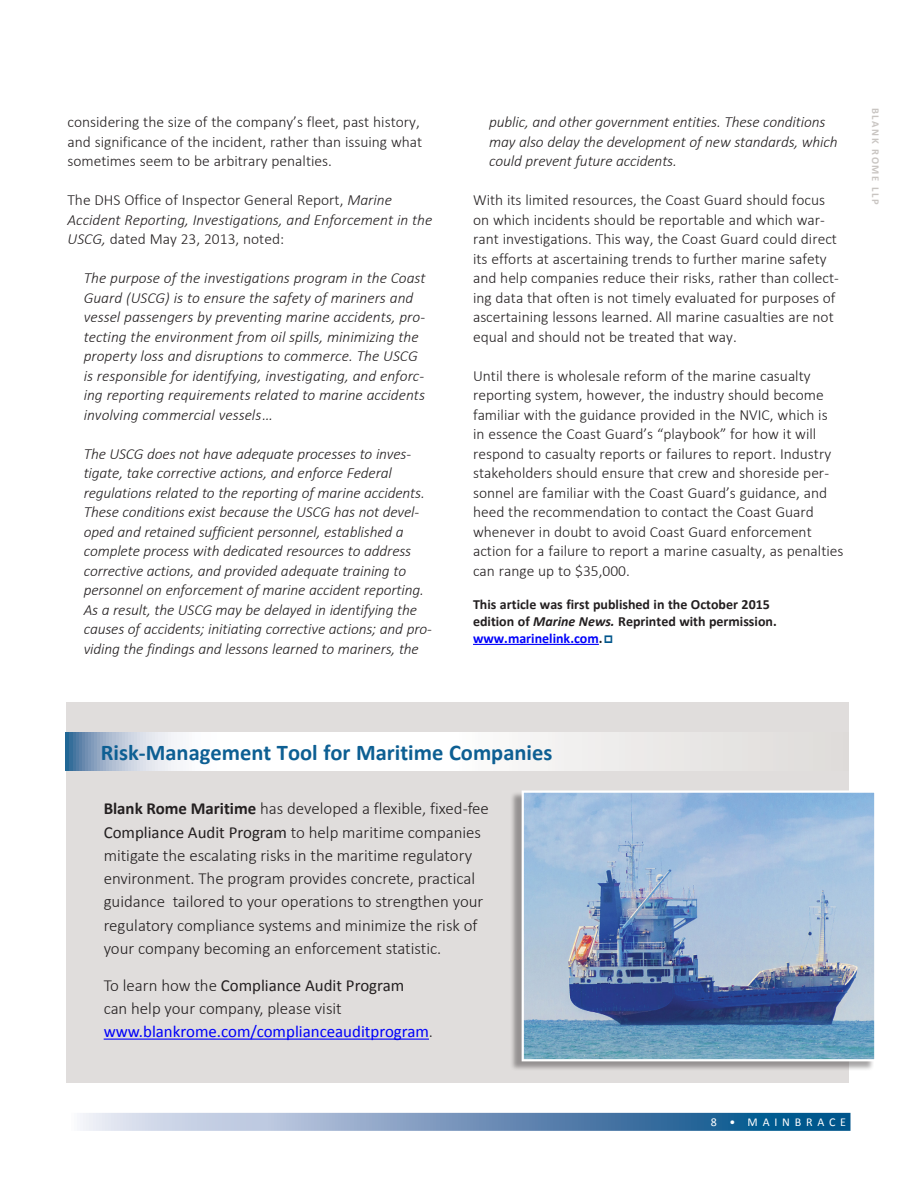
<style>
.page{position:relative;width:918px;height:1188px;background:#fff}
.page>*{position:absolute;margin:0;border:0;box-sizing:border-box;transform-origin:0 0}
.t1{font:700 22.5px "Calibri";color:#0d5f93}
.t2{font:300 16.8px/23.2px "Calibri";color:#231f20}
.t3{font:italic 300 15.45px/19.5px "Calibri";letter-spacing:-.01em;color:#231f20}
.t4{font:300 15.45px/19.5px "Calibri";color:#231f20}
.t5{font:700 13.95px/17px "Calibri";color:#231f20}
.t6{font:12px "Calibri";letter-spacing:.4em;color:#fff}
.t7{font:700 10.5px "Calibri";letter-spacing:.15em;color:#c9c5c2}
.s1{font-style:normal}
.s2{font-style:italic}
.s3{color:#0000fa}
.s4{font-weight:700}
.s5{font-weight:400}
.s6{font-weight:400;color:#0000fa}
</style>
<div class="page">
<svg style="left:80px;top:1113px;width:770px;height:18px;background:#7398bc"></svg>
<hr style="left:473px;top:644px;width:126px;height:1px;background:#0000fa">
<div style="left:66px;top:702px;width:783px;height:381px;background:#e0dddc"></div>
<hr style="left:104px;top:1039px;width:325px;height:1px;background:#0000fa">
<svg style="left:66px;top:732px;width:618px;height:39px"></svg>
<div style="left:510px;top:791px;width:364px;height:280px;background:#231f20;opacity:.4"></div>
<img style="left:525px;top:793px;width:348px;height:265px">
<div style="left:522px;top:790px;width:354px;height:271px;border:2px solid #fff"></div>
<p class="t4" style="left:68px;top:112px;width:356px">considering the size of the company’s fleet, past history, and significance of the incident, rather than issuing what sometimes seem to be arbitrary penalties.</p>
<p class="t3" style="left:68px;top:190px;width:366px"><span class="s1">The DHS Office of Inspector General Report,</span> Marine<br>Accident Reporting, Investigations, and Enforcement in the<br>USCG, <span class="s1">dated May 23, 2013, noted:</span></p>
<p class="t3" style="left:84px;top:268px;width:344px">The purpose of the investigations program in the Coast Guard (USCG) is to ensure the safety of mariners and vessel passengers by preventing marine accidents, pro&shy;tecting the environment from oil spills, minimizing the property loss and disruptions to commerce. The USCG is responsible for identifying, investigating, and enforc&shy;ing reporting requirements related to marine accidents involving commercial vessels …</p>
<p class="t3" style="left:84px;top:444px;width:350px">The USCG does not have adequate processes to inves&shy;tigate, take corrective actions, and enforce Federal regulations related to the reporting of marine accidents.<br>These conditions exist because the USCG has not devel&shy;oped and retained sufficient personnel, established a complete process with dedicated resources to address corrective actions, and provided adequate training to personnel on enforcement of marine accident reporting.<br>As a result, the USCG may be delayed in identifying the causes of accidents; initiating corrective actions; and pro&shy;viding the findings and lessons learned to mariners, the</p>
<p class="t3" style="left:489px;top:112px;width:350px">public, and other government entities. These conditions may also delay the development of new standards, which could prevent future accidents.</p>
<p class="t4" style="left:473px;top:190px;width:367px">With its limited resources, the Coast Guard should focus on which incidents should be reportable and which war&shy;rant investigations. This way, the Coast Guard could direct its efforts at ascertaining trends to further marine safety and help companies reduce their risks, rather than collect&shy;ing data that often is not timely evaluated for purposes of ascertaining lessons learned. All marine casualties are not equal and should not be treated that way.</p>
<p class="t4" style="left:473px;top:366px;width:372px">Until there is wholesale reform of the marine casualty reporting system, however, the industry should become familiar with the guidance provided in the NVIC, which is<br>in essence the Coast Guard’s “playbook” for how it will respond to casualty reports or failures to report. Industry stakeholders should ensure that crew and shoreside per&shy;sonnel are familiar with the Coast Guard’s guidance, and heed the recommendation to contact the Coast Guard whenever in doubt to avoid Coast Guard enforcement action for a failure to report a marine casualty, as penalties can range up to $35,000.</p>
<p class="t5" style="left:473px;top:596px;width:305px">This article was first published in the October 2015 edition of <span class="s2">Marine News.</span> Reprinted with permission. <span class="s3">www.marinelink.com</span>.</p>
<p class="t7" style="left:882px;top:108px;width:98px;rotate:90deg">BLANK ROME LLP</p>
<h1 class="t1" style="left:101px;top:738px;width:453px">Risk-Management Tool for Maritime Companies</h1>
<p class="t2" style="left:104px;top:797px;width:387px"><span class="s4">Blank Rome Maritime</span> has developed a flexible, fixed-fee <span class="s5">Compliance Audit Program</span> to help maritime companies mitigate the escalating risks in the maritime regulatory environment. The program provides concrete, practical guidance tailored to your operations to strengthen your regulatory compliance systems and minimize the risk of your company becoming an enforcement statistic.</p>
<p class="t2" style="left:104px;top:973px;width:331px">To learn how the <span class="s5">Compliance Audit Program<br></span>can help your company, please visit <span class="s6">www.blankrome.com/complianceauditprogram</span>.</p>
<p class="t6" style="left:711px;top:1115px;width:137px">8 • MAINBRACE</p>
</div>
